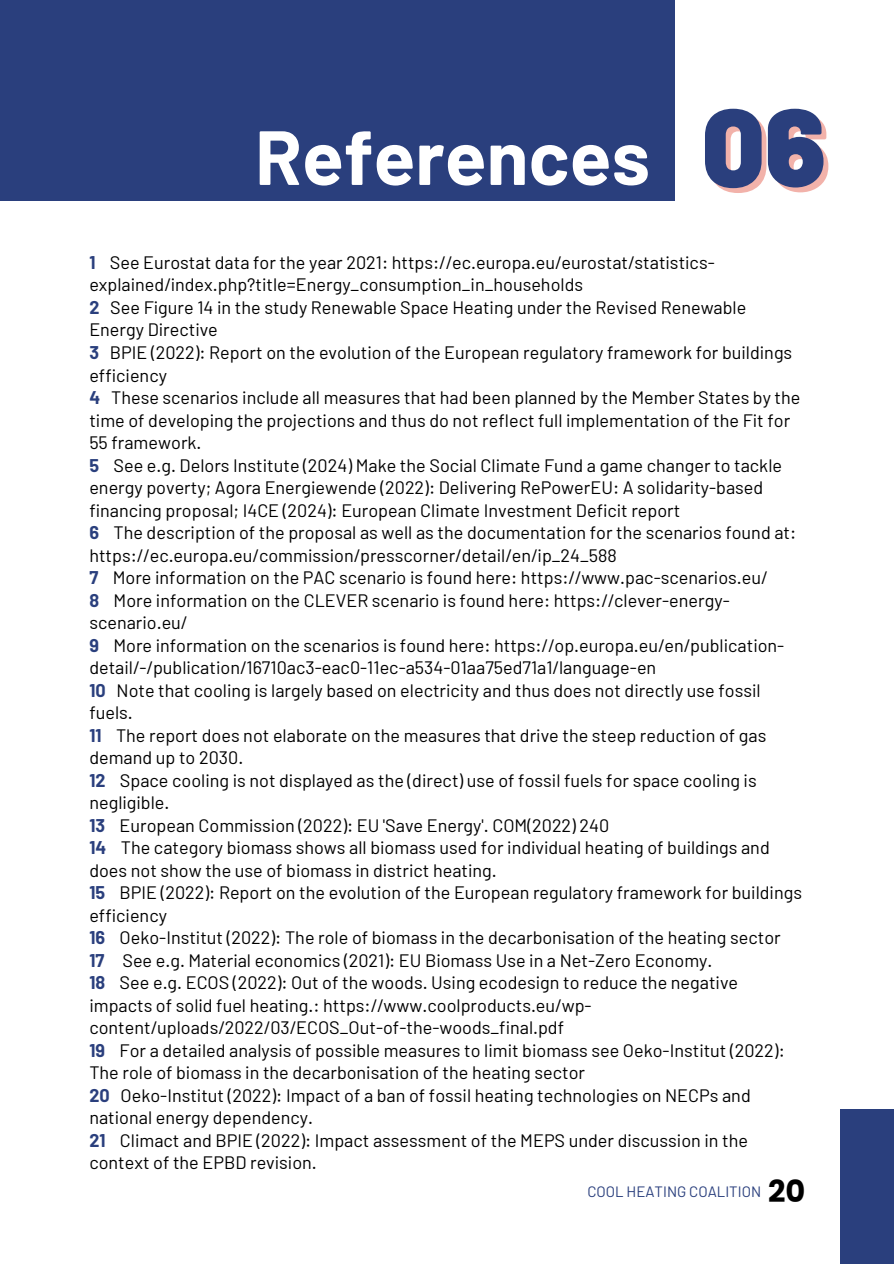
<style>
.page{position:relative;width:894px;height:1264px;background:#fff}
.page>*{position:absolute;margin:0;border:0;box-sizing:border-box;transform-origin:0 0}
.t1{font:700 76.5px "Barlow";color:#fff}
.t2{font:700 30.45px "Poppins";color:#000}
.t3{font:18px/22.5px "Barlow";color:#000}
.t4{font:15px "Barlow";color:#2a3f7d}
.s1{font-weight:900;font-size:110.25px;color:rgb(224 64 44/.4)}
.s2{font-weight:700;color:#2a3f7d}
</style>
<div class="page">
<div style="left:0;top:0;width:674px;height:200px;background:#2a3f7d"></div>
<div style="left:839px;top:1108px;width:54px;height:155px;background:#2a3f7d"></div>
<h1 class="t1" style="left:255px;top:108px;width:577px">References <span class="s1">06</span></h1>
<p class="t3" style="left:89px;top:250px;width:714px"><span class="s2">1</span> See Eurostat data for the year 2021: https://ec.europa.eu/eurostat/statistics&shy;explained/index.php?title=Energy_consumption_in_households<br><span class="s2">2</span> See Figure 14 in the study Renewable Space Heating under the Revised Renewable Energy Directive<br><span class="s2">3</span> BPIE (2022): Report on the evolution of the European regulatory framework for buildings efficiency<br><span class="s2">4</span> These scenarios include all measures that had been planned by the Member States by the time of developing the projections and thus do not reflect full implementation of the Fit for 55 framework.<br><span class="s2">5</span> See e.g. Delors Institute (2024) Make the Social Climate Fund a game changer to tackle energy poverty; Agora Energiewende (2022): Delivering RePowerEU: A solidarity-based financing proposal; I4CE (2024): European Climate Investment Deficit report<br><span class="s2">6</span> The description of the proposal as well as the documentation for the scenarios found at: https://ec.europa.eu/commission/presscorner/detail/en/ip_24_588<br><span class="s2">7</span> More information on the PAC scenario is found here: https://www.pac-scenarios.eu/<br><span class="s2">8</span> More information on the CLEVER scenario is found here: https://clever-energy&shy;scenario.eu/<br><span class="s2">9</span> More information on the scenarios is found here: https://op.europa.eu/en/publication&shy;detail/-/publication/16710ac3-eac0-11ec-a534-01aa75ed71a1/language-en<br><span class="s2">10</span> Note that cooling is largely based on electricity and thus does not directly use fossil fuels.<br><span class="s2">11</span> The report does not elaborate on the measures that drive the steep reduction of gas demand up to 2030.<br><span class="s2">12</span> Space cooling is not displayed as the (direct) use of fossil fuels for space cooling is negligible.<br><span class="s2">13</span> European Commission (2022): EU 'Save Energy'. COM(2022) 240<br><span class="s2">14</span> The category biomass shows all biomass used for individual heating of buildings and does not show the use of biomass in district heating.<br><span class="s2">15</span> BPIE (2022): Report on the evolution of the European regulatory framework for buildings efficiency<br><span class="s2">16</span> Oeko-Institut (2022): The role of biomass in the decarbonisation of the heating sector<br><span class="s2">17</span> See e.g. Material economics (2021): EU Biomass Use in a Net-Zero Economy.<br><span class="s2">18</span> See e.g. ECOS (2022): Out of the woods. Using ecodesign to reduce the negative impacts of solid fuel heating.: https://www.coolproducts.eu/wp&shy;content/uploads/2022/03/ECOS_Out-of-the-woods_final.pdf<br><span class="s2">19</span> For a detailed analysis of possible measures to limit biomass see Oeko-Institut (2022):<br>The role of biomass in the decarbonisation of the heating sector<br><span class="s2">20</span> Oeko-Institut (2022): Impact of a ban of fossil heating technologies on NECPs and national energy dependency.<br><span class="s2">21</span> Climact and BPIE (2022): Impact assessment of the MEPS under discussion in the context of the EPBD revision.</p>
<h2 class="t4" style="left:587px;top:1182px;width:175px">COOL HEATING COALITION</h2>
<p class="t2" style="left:768px;top:1169px;width:39px">20</p>
</div>
